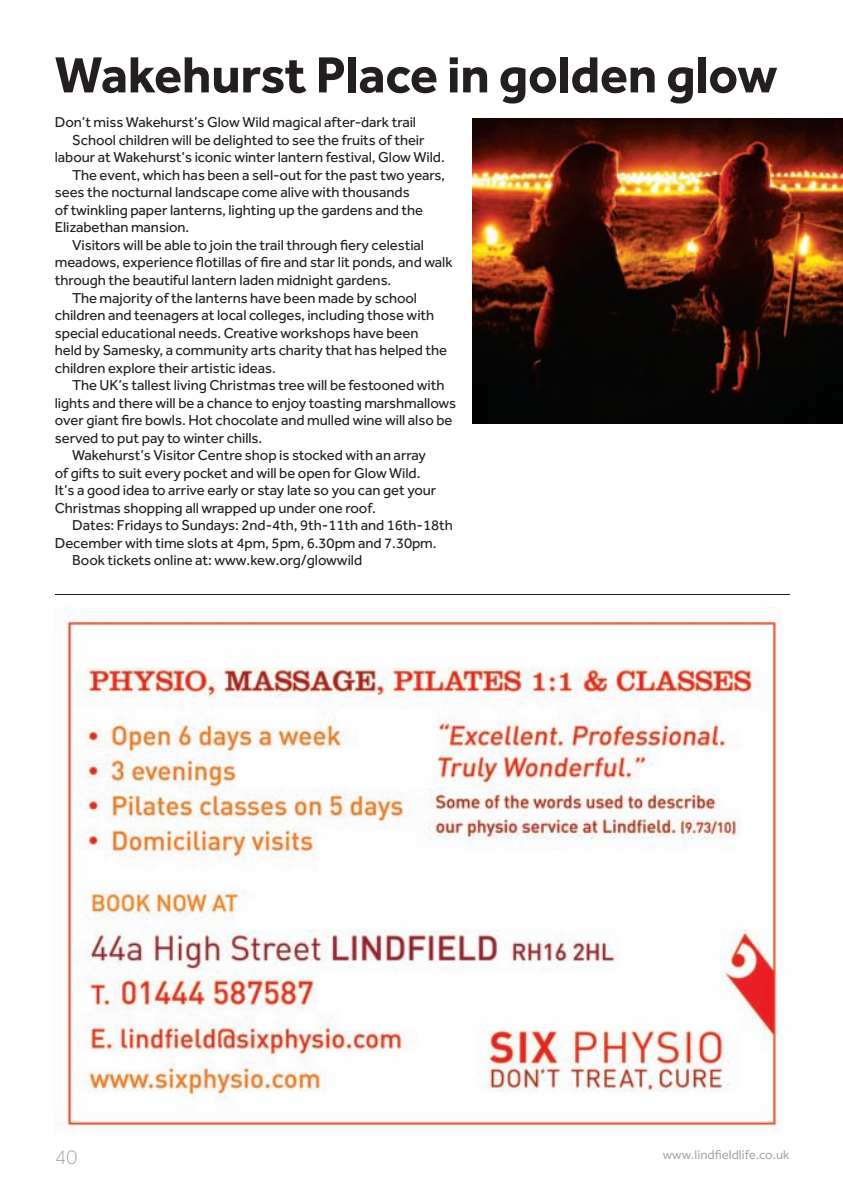
<style>
.page{position:relative;width:843px;height:1195px;background:#fff}
.page>*{position:absolute;margin:0;border:0;box-sizing:border-box;transform-origin:0 0}
.t1{font:700 52.5px "Effra";letter-spacing:-.005em;color:#231f20}
.t2{font:300 21px "Effra";color:#a8a9ad}
.t3{font:14.88px "Effra";letter-spacing:-.005em;color:#231f20}
.t4{font:13.12px "Effra";color:#a8a9ad}
</style>
<div class="page">
<img style="left:58px;top:607px;width:723px;height:525px">
<img style="left:472px;top:119px;width:370px;height:304px">
<hr style="left:55px;top:594px;width:734px;height:1px;background:#231f20">
<h1 class="t1" style="left:55px;top:43px;width:724px">Wakehurst place in golden glow</h1>
<p class="t3" style="left:55px;top:114px;width:363px">Don’t miss Wakehurst’s Glow Wild magical after-dark trail</p>
<p class="t3" style="left:72px;top:131px;width:354px">School children will be delighted to see the fruits of their</p>
<p class="t3" style="left:55px;top:149px;width:391px">labour at Wakehurst’s iconic winter lantern festival, Glow Wild.</p>
<p class="t3" style="left:72px;top:166px;width:374px">The event, which has been a sell-out for the past two years,</p>
<p class="t3" style="left:55px;top:184px;width:356px">sees the nocturnal landscape come alive with thousands</p>
<p class="t3" style="left:55px;top:201px;width:370px">of twinkling paper lanterns, lighting up the gardens and the</p>
<p class="t3" style="left:55px;top:219px;width:136px">Elizabethan mansion.</p>
<p class="t3" style="left:72px;top:236px;width:353px">Visitors will be able to join the trail through fiery celestial</p>
<p class="t3" style="left:55px;top:254px;width:399px">meadows, experience flotillas of fire and star lit ponds, and walk</p>
<p class="t3" style="left:55px;top:271px;width:338px">through the beautiful lantern laden midnight gardens.</p>
<p class="t3" style="left:72px;top:289px;width:346px">The majority of the lanterns have been made by school</p>
<p class="t3" style="left:55px;top:306px;width:381px">children and teenagers at local colleges, including those with</p>
<p class="t3" style="left:55px;top:324px;width:365px">special educational needs. Creative workshops have been</p>
<p class="t3" style="left:55px;top:341px;width:393px">held by Samesky, a community arts charity that has helped the</p>
<p class="t3" style="left:55px;top:359px;width:222px">children explore their artistic ideas.</p>
<p class="t3" style="left:72px;top:376px;width:373px">The UK’s tallest living Christmas tree will be festooned with</p>
<p class="t3" style="left:55px;top:394px;width:403px">lights and there will be a chance to enjoy toasting marshmallows</p>
<p class="t3" style="left:55px;top:411px;width:399px">over giant fire bowls. Hot chocolate and mulled wine will also be</p>
<p class="t3" style="left:55px;top:429px;width:209px">served to put pay to winter chills.</p>
<p class="t3" style="left:72px;top:446px;width:355px">Wakehurst’s Visitor Centre shop is stocked with an array</p>
<p class="t3" style="left:55px;top:464px;width:367px">of gifts to suit every pocket and will be open for Glow Wild.</p>
<p class="t3" style="left:55px;top:481px;width:383px">It’s a good idea to arrive early or stay late so you can get your</p>
<p class="t3" style="left:55px;top:499px;width:322px">Christmas shopping all wrapped up under one roof.</p>
<p class="t3" style="left:72px;top:516px;width:382px">Dates: Fridays to Sundays: 2nd-4th, 9th-11th and 16th-18th</p>
<p class="t3" style="left:55px;top:534px;width:383px">December with time slots at 4pm, 5pm, 6.30pm and 7.30pm.</p>
<p class="t3" style="left:72px;top:551px;width:291px">Book tickets online at: www.kew.org/glowwild</p>
<h2 class="t2" style="left:55px;top:1144px;width:24px">40</h2>
<p class="t4" style="left:662px;top:1146px;width:128px">www.lindfieldlife.co.uk</p>
</div>
